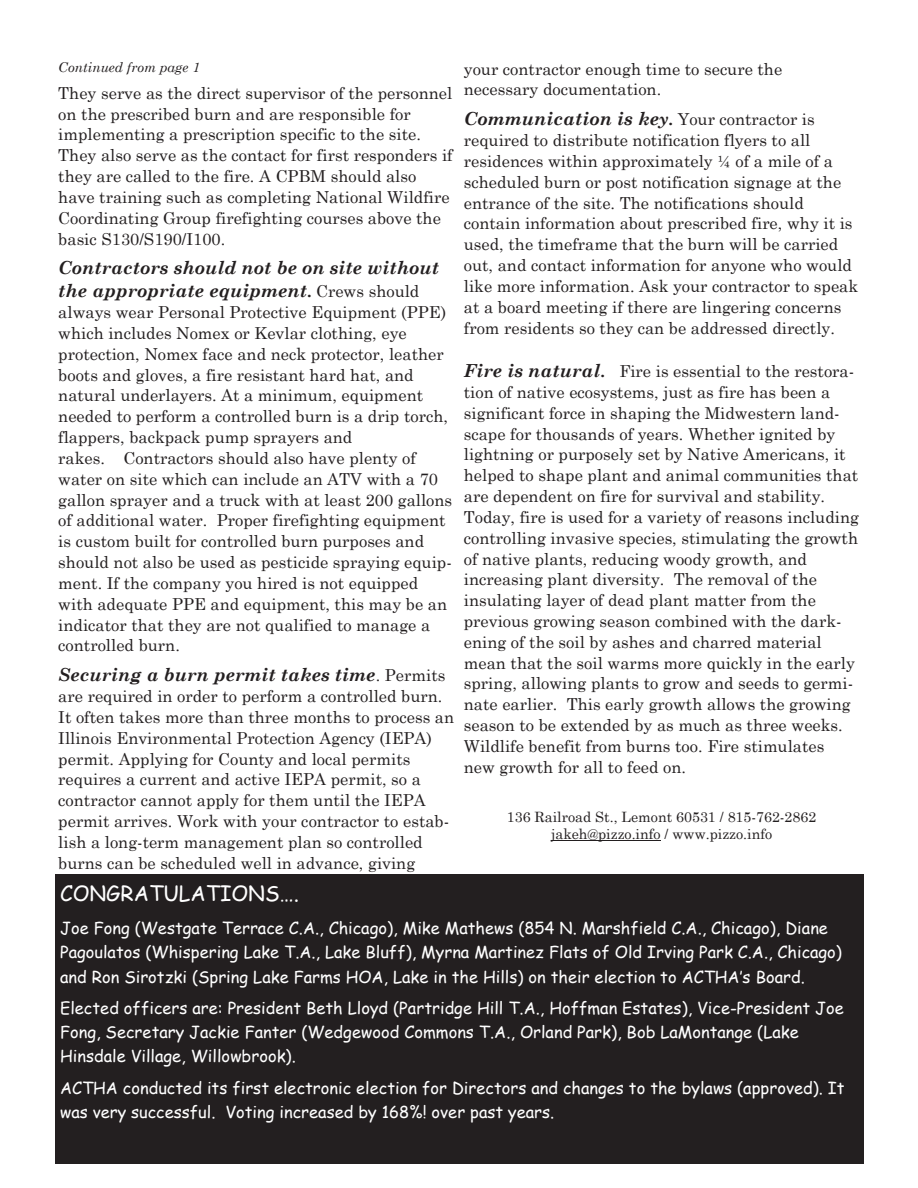
<style>
.page{position:relative;width:918px;height:1188px;background:#fff}
.page>*{position:absolute;margin:0;border:0;box-sizing:border-box;transform-origin:0 0}
.t1{font:21px "Comic Sans MS";color:#fff}
.t2{font:italic 700 18px/22.8px "Century Schoolbook";color:#231f20}
.t3{font:16.5px/20.9px "Century Schoolbook";color:#231f20}
.t4{font:16.5px/24.2px "Comic Sans MS";color:#fff}
.t5{font:14.25px/17.1px "Century Schoolbook";color:#231f20;text-align:center}
.t6{font:italic 13.5px "Century Schoolbook";color:#231f20}
.s1{font-style:normal;font-size:16.5px}
.s2{font-weight:400;font-style:normal;font-size:16.5px}
.s3{font-weight:700;font-style:italic;font-size:18px}
.s4{font-weight:700}
</style>
<div class="page">
<hr style="left:551px;top:840px;width:110px;height:1px;background:#231f20">
<div style="left:56px;top:874px;width:808px;height:290px;background:#231f20"></div>
<p class="t6" style="left:58px;top:57px;width:143px">Continued from page 1</p>
<p class="t3" style="left:58px;top:81px;width:396px">They serve as the direct supervisor of the personnel on the prescribed burn and are responsible for implementing a prescription specific to the site.<br>They also serve as the contact for first responders if they are called to the fire. A CPBM should also have training such as completing National Wildfire Coordinating Group firefighting courses above the basic S130/S190/I100.</p>
<p class="t2" style="left:58px;top:255px;width:382px">Contractors should not be on site without the appropriate equipment<span class="s1">.</span> <span class="s2">Crews should</span></p>
<p class="t3" style="left:58px;top:300px;width:395px">always wear Personal Protective Equipment (PPE) which includes Nomex or Kevlar clothing, eye protection, Nomex face and neck protector, leather boots and gloves, a fire resistant hard hat, and natural underlayers. At a minimum, equipment needed to perform a controlled burn is a drip torch, flappers, backpack pump sprayers and<br>rakes. Contractors should also have plenty of water on site which can include an ATV with a 70 gallon sprayer and a truck with at least 200 gallons of additional water. Proper firefighting equipment is custom built for controlled burn purposes and should not also be used as pesticide spraying equip&shy;ment. If the company you hired is not equipped with adequate PPE and equipment, this may be an indicator that they are not qualified to manage a controlled burn.</p>
<p class="t2" style="left:58px;top:662px;width:389px">Securing a burn permit takes time<span class="s2">. Permits</span></p>
<p class="t3" style="left:58px;top:684px;width:397px">are required in order to perform a controlled burn.<br>It often takes more than three months to process an Illinois Environmental Protection Agency (IEPA) permit. Applying for County and local permits requires a current and active IEPA permit, so a contractor cannot apply for them until the IEPA permit arrives. Work with your contractor to estab&shy;lish a long-term management plan so controlled burns can be scheduled well in advance, giving</p>
<p class="t3" style="left:464px;top:57px;width:320px">your contractor enough time to secure the necessary documentation.</p>
<p class="t2" style="left:464px;top:106px;width:352px">Communication is key<span class="s1">.</span> <span class="s2">Your contractor is</span></p>
<p class="t3" style="left:464px;top:128px;width:396px">required to distribute notification flyers to all residences within approximately ¼ of a mile of a scheduled burn or post notification signage at the entrance of the site. The notifications should contain information about prescribed fire, why it is used, the timeframe that the burn will be carried out, and contact information for anyone who would like more information. Ask your contractor to speak at a board meeting if there are lingering concerns from residents so they can be addressed directly.</p>
<p class="t3" style="left:464px;top:359px;width:397px"><span class="s3">Fire is natural</span><span class="s4">.</span> Fire is essential to the restora&shy;tion of native ecosystems, just as fire has been a significant force in shaping the Midwestern land&shy;scape for thousands of years. Whether ignited by lightning or purposely set by Native Americans, it helped to shape plant and animal communities that are dependent on fire for survival and stability.<br>Today, fire is used for a variety of reasons including controlling invasive species, stimulating the growth of native plants, reducing woody growth, and increasing plant diversity. The removal of the insulating layer of dead plant matter from the previous growing season combined with the dark&shy;ening of the soil by ashes and charred material mean that the soil warms more quickly in the early spring, allowing plants to grow and seeds to germi&shy;nate earlier. This early growth allows the growing season to be extended by as much as three weeks.<br>Wildlife benefit from burns too. Fire stimulates new growth for all to feed on.</p>
<p class="t5" style="left:507px;top:807px;width:311px">136 Railroad St., Lemont 60531 / 815-762-2862 jakeh@pizzo.info / www.pizzo.info</p>
<p class="t1" style="left:60px;top:878px;width:240px">CONGRATULATIONS….</p>
<p class="t4" style="left:60px;top:916px;width:783px">Joe Fong (Westgate Terrace C.A., Chicago), Mike Mathews (854 N. Marshfield C.A., Chicago), Diane<br>Pagoulatos (Whispering Lake T.A., Lake Bluff), Myrna Martinez Flats of Old Irving Park C.A., Chicago) and Ron Sirotzki (Spring Lake Farms HOA, Lake in the Hills) on their election to ACTHA’s Board.</p>
<p class="t4" style="left:60px;top:995px;width:785px">Elected officers are: President Beth Lloyd (Partridge Hill T.A., Hoffman Estates), Vice-President Joe<br>Fong, Secretary Jackie Fanter (Wedgewood Commons T.A., Orland Park), Bob LaMontange (Lake<br>Hinsdale Village, Willowbrook).</p>
<p class="t4" style="left:60px;top:1075px;width:786px">ACTHA conducted its first electronic election for Directors and changes to the bylaws (approved). It was very successful. Voting increased by 168%! over past years.</p>
</div>
